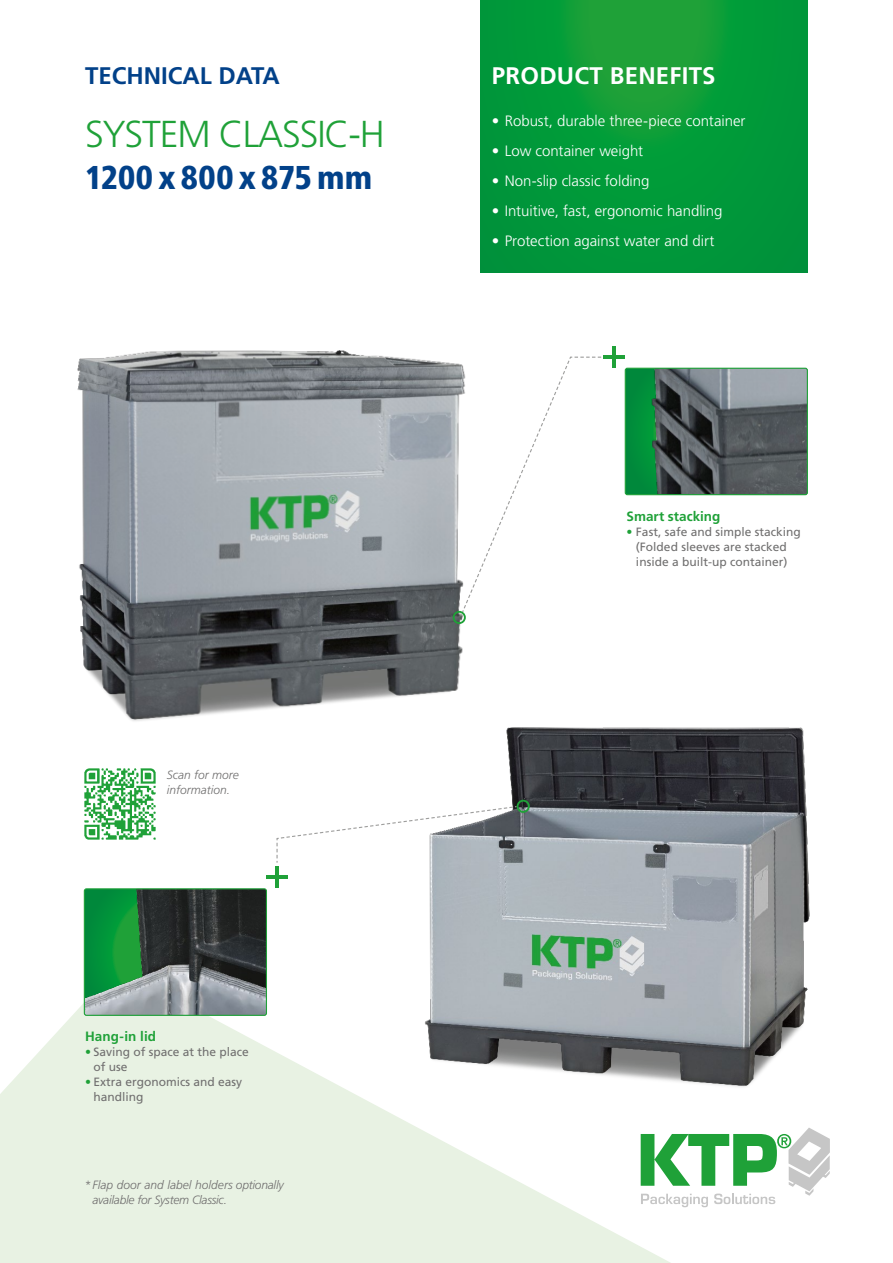
<style>
.page{position:relative;width:893px;height:1263px;background:#fff}
.page>*{position:absolute;margin:0;border:0;box-sizing:border-box;transform-origin:0 0}
.t1{font:300 37.5px "Frutiger LT Std";letter-spacing:-.03em;color:#1fa138}
.t2{font:900 condensed 33px "Frutiger LT Std";letter-spacing:.005em;color:#024189}
.t3{font:700 24px "Frutiger LT Std";letter-spacing:.01em;color:#fff}
.t4{font:700 24px "Frutiger LT Std";color:#024189}
.t5{font:300 15px "Frutiger LT Std";letter-spacing:-.005em;color:#fff}
.t6{font:700 13.5px "Frutiger LT Std";color:#1fa138}
.t7{font:12px/15px "Frutiger LT Std";color:#706f6f}
.t8{font:italic 300 12px/15px "Frutiger LT Std";letter-spacing:-.02em;color:#706f6f}
.t9{font:italic 300 12px/15px "Frutiger LT Std";color:#706f6f}
.s1{color:#1fa138}
</style>
<div class="page">
<svg style="left:0;top:966px;width:686px;height:297px;fill:#e8f2e3"></svg>
<svg style="left:480px;top:0;width:328px;height:273px;background:#059939"></svg>
<svg style="left:641px;top:1127px;width:189px;height:80px"></svg>
<img style="left:394px;top:727px;width:416px;height:369px">
<img style="left:86px;top:890px;width:179px;height:124px">
<div style="left:84px;top:888px;width:183px;height:128px;border:1px solid #1fa138;border-radius:2px"></div>
<svg style="left:276px;top:805px;width:242px;height:59px"></svg>
<svg style="left:516px;top:356px;width:86px;height:131px"></svg>
<hr style="left:275px;top:866px;width:4px;height:21px;background:#1fa138">
<hr style="left:266px;top:875px;width:22px;height:3px;background:#1fa138">
<hr style="left:612px;top:346px;width:4px;height:22px;background:#1fa138">
<hr style="left:603px;top:355px;width:22px;height:4px;background:#1fa138">
<div style="left:517px;top:800px;width:13px;height:13px;border:2px solid #1fa138;border-radius:50%"></div>
<img style="left:77px;top:350px;width:439px;height:388px">
<img style="left:625px;top:368px;width:181px;height:127px">
<div style="left:625px;top:368px;width:183px;height:127px;border:1px solid #1fa138;border-radius:2px"></div>
<div style="left:453px;top:611px;width:13px;height:13px;border:2px solid #1fa138;border-radius:50%"></div>
<img style="left:84px;top:768px;width:72px;height:72px">
<h3 class="t4" style="left:85px;top:62px;width:196px">TECHNICAL DATA</h3>
<h1 class="t1" style="left:85px;top:113px;width:301px">SYSTEM CLASSIC-H</h1>
<h2 class="t2" style="left:85px;top:158px;width:289px">1200 x 800 x 875 mm</h2>
<p class="t9" style="left:167px;top:767px;width:74px">Scan for more information.</p>
<p class="t6" style="left:85px;top:1028px;width:73px">Hang-in lid</p>
<p class="t7" style="left:94px;top:1044px;width:157px;text-indent:-9px"><span class="s1">•</span> Saving of space at the place of use</p>
<p class="t7" style="left:94px;top:1074px;width:150px;text-indent:-9px"><span class="s1">•</span> Extra ergonomics and easy handling</p>
<p class="t8" style="left:92px;top:1178px;width:193px;text-indent:-8px">*Flap door and label holders optionally available for System Classic.</p>
<h3 class="t3" style="left:492px;top:62px;width:225px">PRODUCT BENEFITS</h3>
<p class="t5" style="left:492px;top:112px;width:255px">• Robust, durable three-piece container</p>
<p class="t5" style="left:492px;top:142px;width:153px">• Low container weight</p>
<p class="t5" style="left:492px;top:172px;width:159px">• Non-slip classic folding</p>
<p class="t5" style="left:492px;top:202px;width:232px">• Intuitive, fast, ergonomic handling</p>
<p class="t5" style="left:492px;top:232px;width:224px">• Protection against water and dirt</p>
<p class="t6" style="left:627px;top:508px;width:95px">Smart stacking</p>
<p class="t7" style="left:627px;top:524px;width:176px;text-align:center"><span class="s1">•</span> Fast, safe and simple stacking (Folded sleeves are stacked inside a built-up container)</p>
</div>
